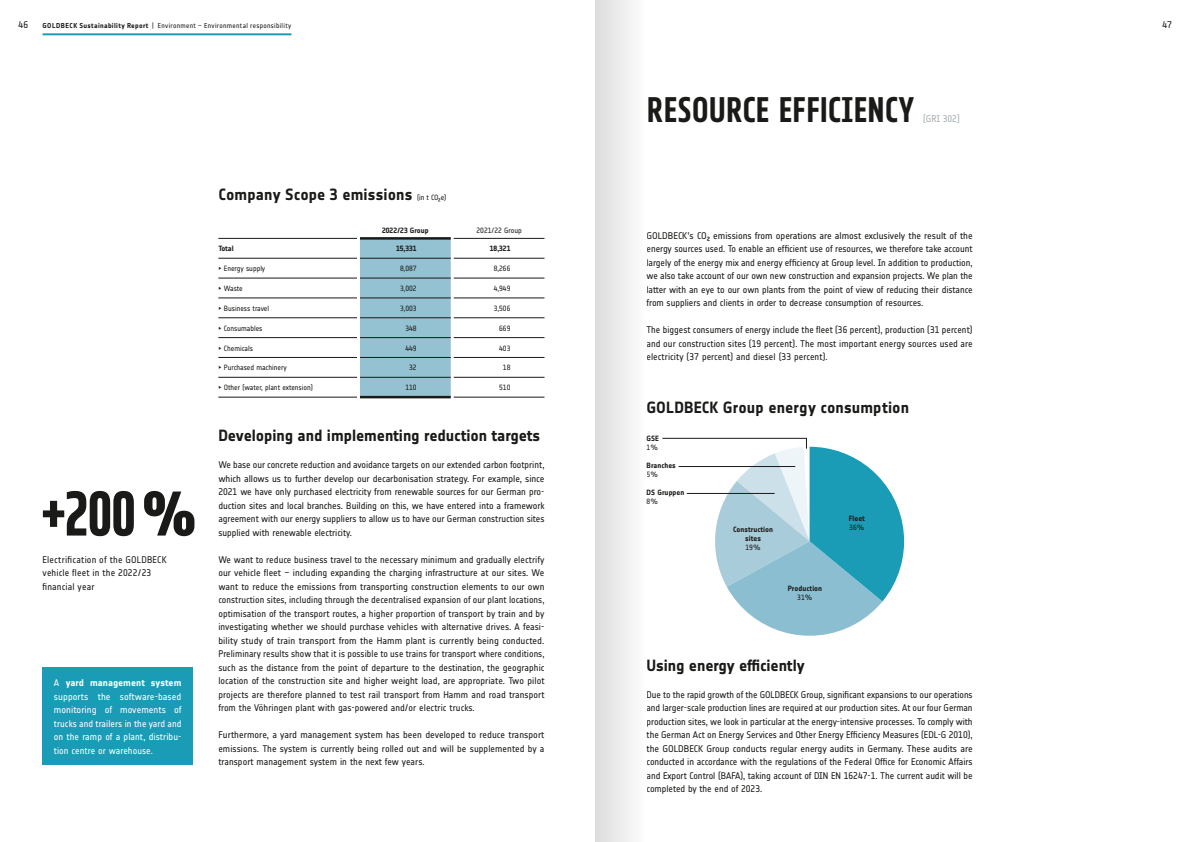
<style>
.page{position:relative;width:1191px;height:842px;background:#fff}
.page>*{position:absolute;margin:0;border:0;box-sizing:border-box;transform-origin:0 0}
.t1{font:62px "Goldbeck Headline";color:#1a1a18}
.t2{font:35px "Goldbeck Headline";letter-spacing:-.005em;color:#1a1a18}
.t3{font:700 16px "Goldbeck";color:#1a1a18}
.t4{font:9.5px/13.5px "Goldbeck";color:#1a1a18;text-align:justify}
.t5{font:9.5px/13.5px "Goldbeck";letter-spacing:.005em;color:#fff;text-align:justify}
.t6{font:9.5px/13.5px "Goldbeck";letter-spacing:.02em;color:#1a1a18}
.t7{font:9.5px "Goldbeck";color:#a5adb2}
.t8{font:7.5px "Goldbeck";letter-spacing:-.005em;color:#1a1a18}
.t9{font:700 7.5px/9px "Goldbeck";color:#1a1a18;text-align:center}
.t10{font:7px "Goldbeck";letter-spacing:.04em;color:#1a1a18}
.s1{font-weight:700}
.s2{font-weight:400;font-size:7.5px}
</style>
<div class="page">
<div style="left:360px;top:240px;width:91px;height:156px;background:#94c2d3"></div>
<hr style="left:218px;top:238px;width:139px;height:1px;background:#1a1a18">
<hr style="left:218px;top:278px;width:139px;height:1px;background:#1a1a18">
<hr style="left:218px;top:397px;width:139px;height:1px;background:#1a1a18">
<hr style="left:218px;top:258px;width:139px;height:1px;background:#1a1a18">
<hr style="left:360px;top:258px;width:91px;height:1px;background:#1a1a18">
<hr style="left:454px;top:258px;width:90px;height:1px;background:#1a1a18">
<hr style="left:454px;top:278px;width:90px;height:1px;background:#1a1a18">
<hr style="left:454px;top:397px;width:90px;height:1px;background:#1a1a18">
<hr style="left:454px;top:238px;width:90px;height:1px;background:#1a1a18">
<hr style="left:360px;top:237px;width:91px;height:3px;background:#1a1a18">
<hr style="left:360px;top:278px;width:91px;height:1px;background:#1a1a18">
<hr style="left:218px;top:298px;width:139px;height:1px;background:#1a1a18">
<hr style="left:218px;top:318px;width:139px;height:1px;background:#1a1a18">
<hr style="left:218px;top:337px;width:139px;height:1px;background:#1a1a18">
<hr style="left:218px;top:357px;width:139px;height:1px;background:#1a1a18">
<hr style="left:218px;top:377px;width:139px;height:1px;background:#1a1a18">
<hr style="left:360px;top:298px;width:91px;height:1px;background:#1a1a18">
<hr style="left:360px;top:318px;width:91px;height:1px;background:#1a1a18">
<hr style="left:360px;top:337px;width:91px;height:1px;background:#1a1a18">
<hr style="left:360px;top:357px;width:91px;height:1px;background:#1a1a18">
<hr style="left:360px;top:377px;width:91px;height:1px;background:#1a1a18">
<hr style="left:454px;top:298px;width:90px;height:1px;background:#1a1a18">
<hr style="left:454px;top:318px;width:90px;height:1px;background:#1a1a18">
<hr style="left:454px;top:337px;width:90px;height:1px;background:#1a1a18">
<hr style="left:454px;top:357px;width:90px;height:1px;background:#1a1a18">
<hr style="left:454px;top:377px;width:90px;height:1px;background:#1a1a18">
<hr style="left:360px;top:396px;width:91px;height:2px;background:#1a1a18">
<div style="left:43px;top:667px;width:150px;height:98px;background:#1a9cb6"></div>
<svg style="left:662px;top:438px;width:243px;height:198px"></svg>
<hr style="left:678px;top:466px;width:117px;height:1px;background:#1a1a18">
<hr style="left:687px;top:493px;width:87px;height:1px;background:#1a1a18">
<hr style="left:43px;top:33px;width:248px;height:2px;background:#1a9cb6">
<div style="left:595px;top:0;width:51px;height:842px;background:linear-gradient(to right,#dcdcdc,#fefefe)"></div>
<p class="t4" style="left:18px;top:18px;width:11px">46</p>
<p class="t10" style="left:43px;top:22px;width:250px"><span class="s1">GOLDBECK Sustainability Report</span> | Environment – Environmental responsibility</p>
<p class="t4" style="left:1162px;top:18px;width:11px">47</p>
<h1 class="t1" style="left:40px;top:474px;width:159px">+200 %</h1>
<p class="t6" style="left:43px;top:552px;width:126px">Electrification of the GOLDBECK vehicle fleet in the 2022/23 financial year</p>
<p class="t5" style="left:54px;top:676px;width:129px">A <span class="s1">yard management system </span>supports the software-based monitoring of movements of trucks and trailers in the yard and on the ramp of a plant, distribu&shy;tion centre or warehouse.</p>
<h3 class="t3" style="left:218px;top:185px;width:229px">Company Scope 3 emissions <span class="s2">(in t CO₂e)</span></h3>
<p class="t9" style="left:382px;top:225px;width:48px">2022/23 Group</p>
<p class="t8" style="left:476px;top:226px;width:47px">2021/22 Group</p>
<p class="t9" style="left:218px;top:244px;width:17px">Total</p>
<p class="t9" style="left:396px;top:244px;width:22px">15,331</p>
<p class="t9" style="left:490px;top:244px;width:22px">18,321</p>
<p class="t8" style="left:218px;top:264px;width:48px">► Energy supply</p>
<p class="t8" style="left:400px;top:264px;width:18px">8,087</p>
<p class="t8" style="left:494px;top:264px;width:18px">8,266</p>
<p class="t8" style="left:218px;top:284px;width:26px">► Waste</p>
<p class="t8" style="left:400px;top:284px;width:18px">3,002</p>
<p class="t8" style="left:494px;top:284px;width:18px">4,949</p>
<p class="t8" style="left:218px;top:304px;width:52px">► Business travel</p>
<p class="t8" style="left:400px;top:304px;width:18px">3,003</p>
<p class="t8" style="left:494px;top:304px;width:18px">3,506</p>
<p class="t8" style="left:218px;top:324px;width:46px">► Consumables</p>
<p class="t8" style="left:405px;top:324px;width:13px">348</p>
<p class="t8" style="left:499px;top:324px;width:13px">669</p>
<p class="t8" style="left:218px;top:343px;width:36px">► Chemicals</p>
<p class="t8" style="left:405px;top:343px;width:13px">449</p>
<p class="t8" style="left:499px;top:343px;width:13px">403</p>
<p class="t8" style="left:218px;top:363px;width:70px">► Purchased machinery</p>
<p class="t8" style="left:409px;top:363px;width:9px">32</p>
<p class="t8" style="left:503px;top:363px;width:9px">18</p>
<p class="t8" style="left:218px;top:383px;width:96px">► Other (water, plant extension)</p>
<p class="t8" style="left:405px;top:383px;width:13px">110</p>
<p class="t8" style="left:499px;top:383px;width:13px">510</p>
<h3 class="t3" style="left:218px;top:426px;width:323px">Developing and implementing reduction targets</h3>
<p class="t4" style="left:218px;top:458px;width:328px">We base our concrete reduction and avoidance targets on our extended carbon footprint, which allows us to further develop our decarbonisation strategy. For example, since 2021 we have only purchased electricity from renewable sources for our German pro&shy;duction sites and local branches. Building on this, we have entered into a framework agreement with our energy suppliers to allow us to have our German construction sites supplied with renewable electricity.</p>
<p class="t4" style="left:218px;top:552px;width:328px">We want to reduce business travel to the necessary minimum and gradually electrify our vehicle fleet – including expanding the charging infrastructure at our sites. We want to reduce the emissions from transporting construction elements to our own construction sites, including through the decentralised expansion of our plant locations, optimisation of the transport routes, a higher proportion of transport by train and by investigating whether we should purchase vehicles with alternative drives. A feasi&shy;bility study of train transport from the Hamm plant is currently being conducted.<br>Preliminary results show that it is possible to use trains for transport where conditions, such as the distance from the point of departure to the destination, the geographic location of the construction site and higher weight load, are appropriate. Two pilot projects are therefore planned to test rail transport from Hamm and road transport from the Vöhringen plant with gas-powered and/or electric trucks.</p>
<p class="t4" style="left:218px;top:728px;width:328px">Furthermore, a yard management system has been developed to reduce transport emissions. The system is currently being rolled out and will be supplemented by a transport management system in the next few years.</p>
<h2 class="t2" style="left:646px;top:87px;width:269px">RESOURCE EFFICIENCY</h2>
<p class="t7" style="left:923px;top:113px;width:38px">[GRI 302]</p>
<p class="t4" style="left:646px;top:228px;width:328px">GOLDBECK’s CO₂ emissions from operations are almost exclusively the result of the energy sources used. To enable an efficient use of resources, we therefore take account largely of the energy mix and energy efficiency at Group level. In addition to production, we also take account of our own new construction and expansion projects. We plan the latter with an eye to our own plants from the point of view of reducing their distance from suppliers and clients in order to decrease consumption of resources.</p>
<p class="t4" style="left:646px;top:323px;width:328px">The biggest consumers of energy include the fleet (36 percent), production (31 percent) and our construction sites (19 percent). The most important energy sources used are electricity (37 percent) and diesel (33 percent).</p>
<h3 class="t3" style="left:646px;top:398px;width:264px">GOLDBECK Group energy consumption</h3>
<p class="t9" style="left:646px;top:434px;width:14px">GSE</p>
<p class="t8" style="left:646px;top:443px;width:13px">1%</p>
<p class="t9" style="left:646px;top:461px;width:31px">Branches</p>
<p class="t8" style="left:646px;top:470px;width:13px">5%</p>
<p class="t9" style="left:646px;top:488px;width:39px">DS Gruppen</p>
<p class="t8" style="left:646px;top:497px;width:13px">8%</p>
<p class="t9" style="left:733px;top:525px;width:42px">Construction sites</p>
<p class="t8" style="left:745px;top:543px;width:17px">19%</p>
<p class="t9" style="left:787px;top:583px;width:36px">Production</p>
<p class="t8" style="left:797px;top:593px;width:17px">31%</p>
<p class="t9" style="left:848px;top:514px;width:18px">Fleet</p>
<p class="t8" style="left:849px;top:523px;width:17px">36%</p>
<h3 class="t3" style="left:646px;top:656px;width:160px">Using energy efficiently</h3>
<p class="t4" style="left:646px;top:687px;width:328px">Due to the rapid growth of the GOLDBECK Group, significant expansions to our operations and larger-scale production lines are required at our production sites. At our four German production sites, we look in particular at the energy-intensive processes. To comply with the German Act on Energy Services and Other Energy Efficiency Measures (EDL-G 2010), the GOLDBECK Group conducts regular energy audits in Germany. These audits are conducted in accordance with the regulations of the Federal Office for Economic Affairs and Export Control (BAFA), taking account of DIN EN 16247-1. The current audit will be completed by the end of 2023.</p>
</div>
